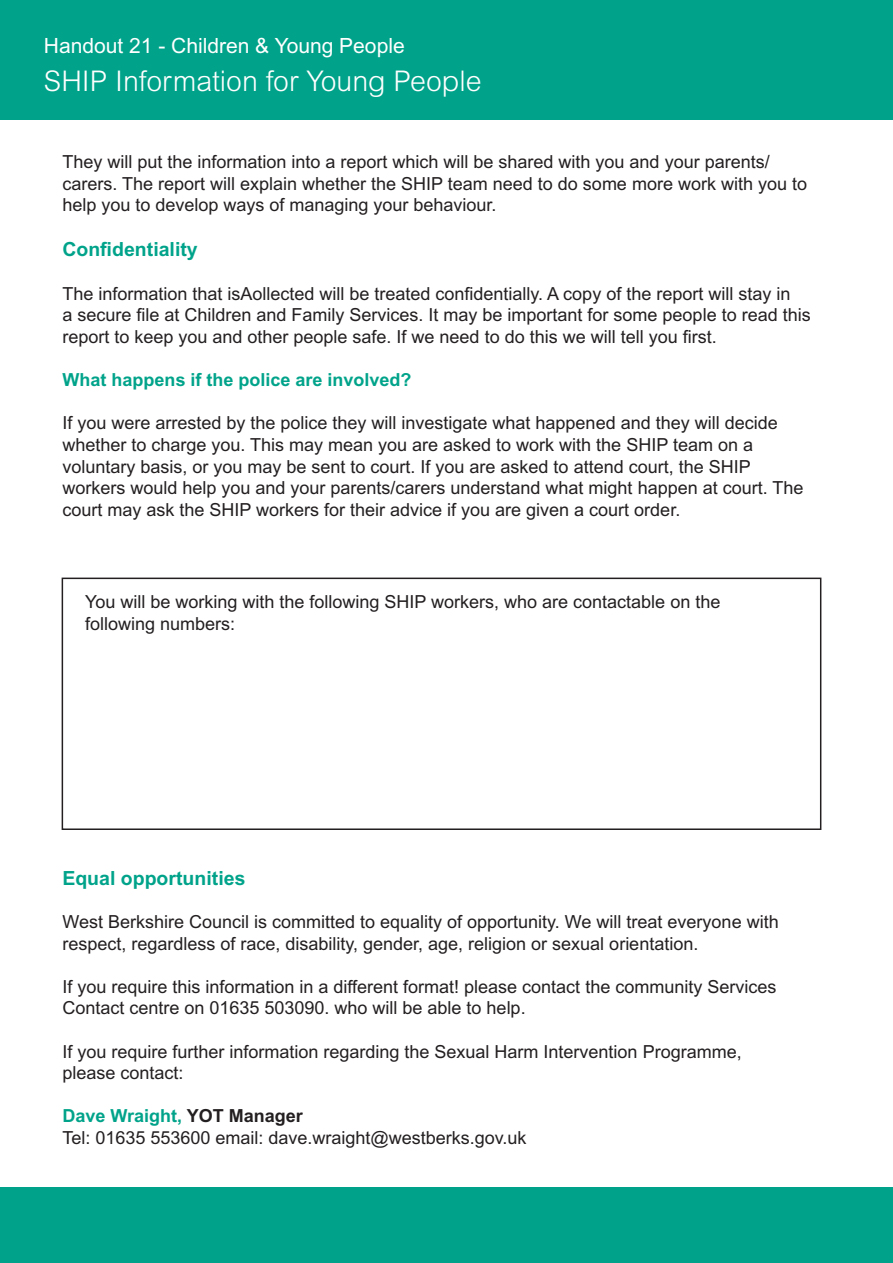
<style>
.page{position:relative;width:893px;height:1263px;background:#fff}
.page>*{position:absolute;margin:0;border:0;box-sizing:border-box;transform-origin:0 0}
.t1{font:300 28.5px "Arial MT Std";color:#fff}
.t2{font:21px "Arial MT Std";color:#fff}
.t3{font:700 19.5px "Arial MT Std";color:#00a38a}
.t4{font:18px/21.6px "Arial MT Std";color:#231f20}
.t5{font:700 18px "Arial MT Std";color:#00a38a}
.s1{color:#231f20}
</style>
<div class="page">
<div style="left:0;top:0;width:893px;height:120px;background:#00a38a"></div>
<div style="left:0;top:1188px;width:893px;height:75px;background:#00a38a"></div>
<div style="left:62px;top:578px;width:759px;height:252px;border:2px solid #231f20"></div>
<p class="t2" style="left:44px;top:34px;width:362px">Handout 21 - Children &amp; Young People</p>
<p class="t1" style="left:44px;top:64px;width:439px">SHIP Information for Young People</p>
<p class="t4" style="left:62px;top:151px;width:709px">They will put the information into a report which will be shared with you and your parents/</p>
<p class="t4" style="left:62px;top:173px;width:746px">carers. The report will explain whether the SHIP team need to do some more work with you to help you to develop ways of managing your behaviour.</p>
<p class="t3" style="left:62px;top:238px;width:137px">Confidentiality</p>
<p class="t4" style="left:62px;top:282px;width:729px">The information that isAollected will be treated confidentially. A copy of the report will stay in</p>
<p class="t4" style="left:62px;top:304px;width:750px">a secure file at Children and Family Services. It may be important for some people to read this report to keep you and other people safe. If we need to do this we will tell you first.</p>
<p class="t5" style="left:62px;top:369px;width:351px">What happens if the police are involved?</p>
<p class="t4" style="left:62px;top:412px;width:717px">If you were arrested by the police they will investigate what happened and they will decide</p>
<p class="t4" style="left:62px;top:434px;width:692px">whether to charge you. This may mean you are asked to work with the SHIP team on a</p>
<p class="t4" style="left:62px;top:455px;width:690px">voluntary basis, or you may be sent to court. If you are asked to attend court, the SHIP</p>
<p class="t4" style="left:62px;top:477px;width:743px">workers would help you and your parents/carers understand what might happen at court. The</p>
<p class="t4" style="left:62px;top:498px;width:619px">court may ask the SHIP workers for their advice if you are given a court order.</p>
<p class="t4" style="left:85px;top:591px;width:637px">You will be working with the following SHIP workers, who are contactable on the</p>
<p class="t4" style="left:85px;top:612px;width:152px">following numbers:</p>
<p class="t3" style="left:62px;top:866px;width:185px">Equal opportunities</p>
<p class="t4" style="left:62px;top:911px;width:718px">West Berkshire Council is committed to equality of opportunity. We will treat everyone with</p>
<p class="t4" style="left:62px;top:932px;width:637px">respect, regardless of race, disability, gender, age, religion or sexual orientation.</p>
<p class="t4" style="left:62px;top:975px;width:715px">If you require this information in a different format! please contact the community Services</p>
<p class="t4" style="left:62px;top:997px;width:465px">Contact centre on 01635 503090. who will be able to help.</p>
<p class="t4" style="left:62px;top:1040px;width:681px">If you require further information regarding the Sexual Harm Intervention Programme,</p>
<p class="t4" style="left:62px;top:1062px;width:123px">please contact:</p>
<p class="t5" style="left:62px;top:1105px;width:242px">Dave Wraight, <span class="s1">YOT Manager</span></p>
<p class="t4" style="left:62px;top:1127px;width:466px">Tel: 01635 553600 email: dave.wraight@westberks.gov.uk</p>
</div>
